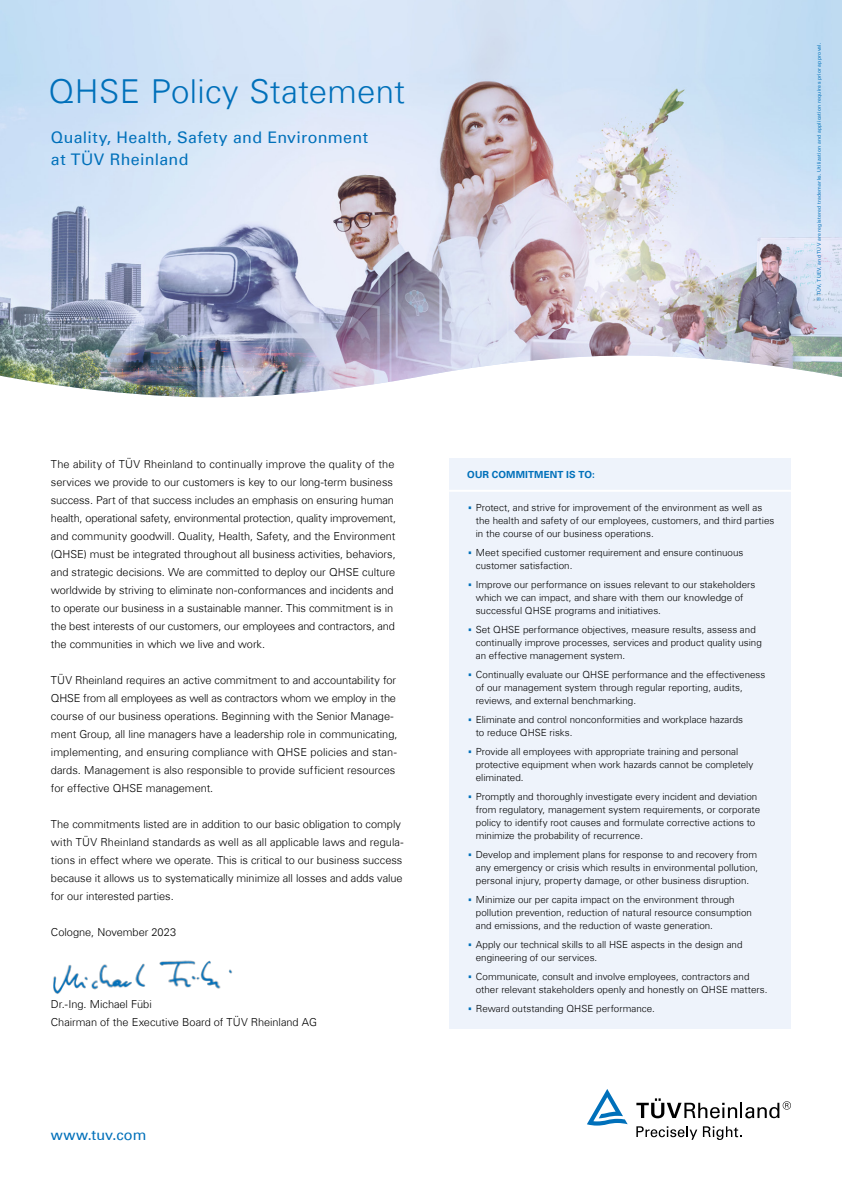
<style>
.page{position:relative;width:842px;height:1191px;background:#fff}
.page>*{position:absolute;margin:0;border:0;box-sizing:border-box;transform-origin:0 0}
.t1{font:300 33px "Univers Com 45";letter-spacing:.01em;color:#0070ba}
.t2{font:16px/22px "Univers Com 55 Roman";letter-spacing:.02em;color:#0070ba}
.t3{font:14.5px "Univers Com 55 Roman";letter-spacing:.005em;color:#0070ba}
.t4{font:300 11px/18px "Univers Com 45";letter-spacing:-.005em;color:#000}
.t5{font:300 9.8px/13px "Univers Com 45";color:#000}
.t6{font:700 9.8px "Univers Com 65";letter-spacing:.015em;color:#0070ba}
.t7{font:5px "Univers Com 55 Roman";letter-spacing:.05em;color:#0070ba}
.s1{font-family:"Univers Com 55 Roman";font-weight:400;font-size:21px;color:#0070ba}
</style>
<div class="page">
<div style="left:449px;top:457px;width:341px;height:571px;background:#eef3fb"></div>
<svg style="left:636px;top:1098px;width:155px;height:20px"></svg>
<svg style="left:587px;top:1089px;width:41px;height:36px"></svg>
<svg style="left:636px;top:1126px;width:61px;height:13px"></svg>
<svg style="left:703px;top:1126px;width:38px;height:14px"></svg>
<img style="left:0;top:0;width:842px;height:397px">
<img style="left:53px;top:960px;width:179px;height:34px">
<hr style="left:449px;top:490px;width:342px;height:2px;background:#fff">
<h1 class="t1" style="left:48px;top:72px;width:358px">QHSE Policy Statement</h1>
<h2 class="t2" style="left:51px;top:127px;width:319px">Quality, Health, Safety and Environment at TÜV Rheinland</h2>
<p class="t4" style="left:51px;top:455px;width:347px">The ability of TÜV Rheinland to continually improve the quality of the services we provide to our customers is key to our long-term business success. Part of that success includes an emphasis on ensuring human health, operational safety, environmental protection, quality improvement, and community goodwill. Quality, Health, Safety, and the Environment (QHSE) must be integrated throughout all business activities, behaviors, and strategic decisions. We are committed to deploy our QHSE culture worldwide by striving to eliminate non-conformances and incidents and to operate our business in a sustainable manner. This commitment is in the best interests of our customers, our employees and contractors, and the communities in which we live and work.</p>
<p class="t4" style="left:51px;top:671px;width:348px">TÜV Rheinland requires an active commitment to and accountability for QHSE from all employees as well as contractors whom we employ in the course of our business operations. Beginning with the Senior Manage&shy;ment Group, all line managers have a leadership role in communicating, implementing, and ensuring compliance with QHSE policies and stan&shy;dards. Management is also responsible to provide sufficient resources for effective QHSE management.</p>
<p class="t4" style="left:51px;top:815px;width:354px">The commitments listed are in addition to our basic obligation to comply with TÜV Rheinland standards as well as all applicable laws and regula&shy;tions in effect where we operate. This is critical to our business success because it allows us to systematically minimize all losses and adds value for our interested parties.</p>
<p class="t4" style="left:51px;top:923px;width:127px">Cologne, November 2023</p>
<p class="t4" style="left:51px;top:995px;width:268px">Dr.-Ing. Michael Fübi<br>Chairman of the Executive Board of TÜV Rheinland AG</p>
<h3 class="t3" style="left:51px;top:1126px;width:97px">www.tuv.com</h3>
<p class="t7" style="left:816px;top:301px;width:260px;rotate:-90deg">® TÜV, TUEV, and TUV are registered trademarks. Utilization and application requires prior approval.</p>
<p class="t6" style="left:467px;top:469px;width:129px">OUR COMMITMENT IS TO:</p>
<p class="t5" style="left:476px;top:501px;width:300px;text-indent:-9px"><span class="s1">·</span> Protect, and strive for improvement of the environment as well as the health and safety of our employees, customers, and third parties in the course of our business operations.</p>
<p class="t5" style="left:476px;top:546px;width:269px;text-indent:-9px"><span class="s1">·</span> Meet specified customer requirement and ensure continuous customer satisfaction.</p>
<p class="t5" style="left:476px;top:578px;width:281px;text-indent:-9px"><span class="s1">·</span> Improve our performance on issues relevant to our stakeholders which we can impact, and share with them our knowledge of successful QHSE programs and initiatives.</p>
<p class="t5" style="left:476px;top:623px;width:287px;text-indent:-9px"><span class="s1">·</span> Set QHSE performance objectives, measure results, assess and continually improve processes, services and product quality using an effective management system.</p>
<p class="t5" style="left:476px;top:668px;width:291px;text-indent:-9px"><span class="s1">·</span> Continually evaluate our QHSE performance and the effectiveness of our management system through regular reporting, audits, reviews, and external benchmarking.</p>
<p class="t5" style="left:476px;top:713px;width:269px;text-indent:-9px"><span class="s1">·</span> Eliminate and control nonconformities and workplace hazards to reduce QHSE risks.</p>
<p class="t5" style="left:476px;top:745px;width:279px;text-indent:-9px"><span class="s1">·</span> Provide all employees with appropriate training and personal protective equipment when work hazards cannot be completely eliminated.</p>
<p class="t5" style="left:476px;top:790px;width:286px;text-indent:-9px"><span class="s1">·</span> Promptly and thoroughly investigate every incident and deviation from regulatory, management system requirements, or corporate policy to identify root causes and formulate corrective actions to minimize the probability of recurrence.</p>
<p class="t5" style="left:476px;top:848px;width:284px;text-align:justify;text-indent:-9px"><span class="s1">·</span> Develop and implement plans for response to and recovery from any emergency or crisis which results in environmental pollution, personal injury, property damage, or other business disruption.</p>
<p class="t5" style="left:476px;top:893px;width:278px;text-indent:-9px"><span class="s1">·</span> Minimize our per capita impact on the environment through pollution prevention, reduction of natural resource consumption and emissions, and the reduction of waste generation.</p>
<p class="t5" style="left:476px;top:938px;width:268px;text-indent:-9px"><span class="s1">·</span> Apply our technical skills to all HSE aspects in the design and engineering of our services.</p>
<p class="t5" style="left:476px;top:970px;width:293px;text-indent:-9px"><span class="s1">·</span> Communicate, consult and involve employees, contractors and other relevant stakeholders openly and honestly on QHSE matters.</p>
<p class="t5" style="left:467px;top:1002px;width:189px"><span class="s1">·</span> Reward outstanding QHSE performance.</p>
</div>
